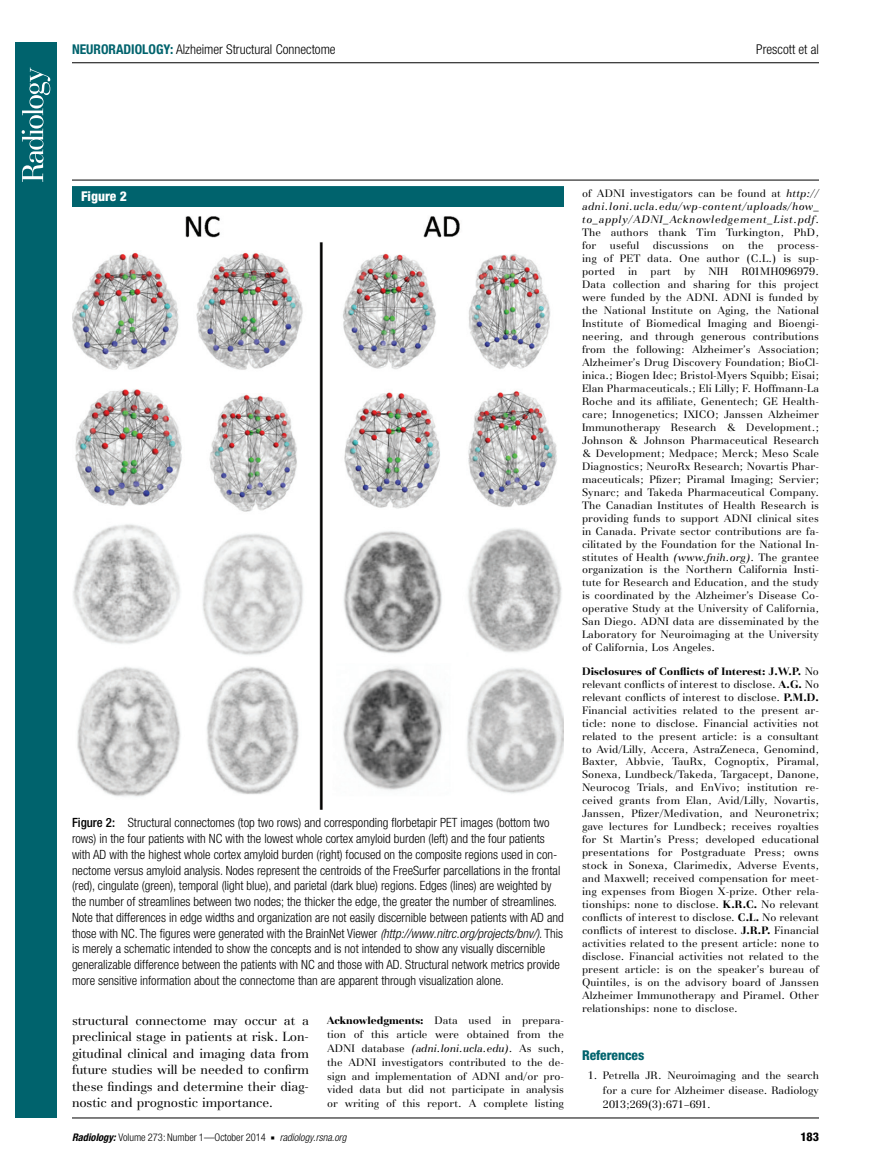
<style>
.page{position:relative;width:891px;height:1175px;background:#fff}
.page>*{position:absolute;margin:0;border:0;box-sizing:border-box;transform-origin:0 0}
.t1{font:300 condensed 13.5px "Helvetica Neue";color:#000}
.t2{font:800 condensed 13.5px "Helvetica Neue";color:#00636d}
.t3{font:800 condensed 13.5px "Helvetica Neue";color:#fff}
.t4{font:13.2px/16.5px "AT Basilia";letter-spacing:-.01em;color:#000;text-align:justify}
.t5{font:300 condensed 12.75px/15.8px "Helvetica Neue";color:#000}
.t6{font:800 condensed 12px "Helvetica Neue";color:#000}
.t7{font:10.8px/12.9px "AT Basilia";letter-spacing:.01em;color:#000;text-align:justify}
.t8{font:italic 10.8px/12.9px "AT Basilia";letter-spacing:.055em;color:#000;text-align:justify}
.t9{font:300 condensed 10.5px "Helvetica Neue";color:#000}
.s1{font-weight:700;color:#00636d}
.s2{font-weight:500}
.s3{font-style:italic}
.s4{font-weight:700}
.s5{font-style:normal}
.s6{font-weight:700;font-style:italic}
.s7{font-family:"Universal Newswith Comm Pi";font-weight:400;font-stretch:normal;font-size:6px}
</style>
<div class="page">
<hr style="left:72px;top:180px;width:747px;height:1px;background:#000">
<hr style="left:72px;top:1117px;width:747px;height:1px;background:#000">
<hr style="left:72px;top:62px;width:747px;height:1px;background:#000">
<div style="left:72px;top:186px;width:492px;height:21px;background:#00636d"></div>
<img style="left:73px;top:216px;width:490px;height:593px">
<div style="left:15px;top:42px;width:42px;height:1075px;background:#00636d"></div>
<svg style="left:22px;top:68px;width:28px;height:114px"></svg>
<p class="t1" style="left:72px;top:41px;width:265px"><span class="s1">NEURORADIOLOGY:</span> Alzheimer Structural Connectome</p>
<p class="t1" style="left:756px;top:41px;width:64px">Prescott et al</p>
<p class="t3" style="left:81px;top:188px;width:47px">Figure 2</p>
<p class="t5" style="left:72px;top:814px;width:493px"><span class="s2">Figure 2:</span> Structural connectomes (top two rows) and corresponding florbetapir PET images (bottom two rows) in the four patients with NC with the lowest whole cortex amyloid burden (left) and the four patients with AD with the highest whole cortex amyloid burden (right) focused on the composite regions used in con&shy;nectome versus amyloid analysis. Nodes represent the centroids of the FreeSurfer parcellations in the frontal (red), cingulate (green), temporal (light blue), and parietal (dark blue) regions. Edges (lines) are weighted by the number of streamlines between two nodes; the thicker the edge, the greater the number of streamlines.<br>Note that differences in edge widths and organization are not easily discernible between patients with AD and those with NC. The figures were generated with the BrainNet Viewer <span class="s3">(http://www.nitrc.org/projects/bnv/)</span>. This is merely a schematic intended to show the concepts and is not intended to show any visually discernible generalizable difference between the patients with NC and those with AD. Structural network metrics provide more sensitive information about the connectome than are apparent through visualization alone.</p>
<p class="t4" style="left:72px;top:1012px;width:239px">structural connectome may occur at a preclinical stage in patients at risk. Lon&shy;gitudinal clinical and imaging data from future studies will be needed to confirm these findings and determine their diag&shy;nostic and prognostic importance.</p>
<p class="t7" style="left:327px;top:1013px;width:239px;line-height:13.8px"><span class="s4">Acknowledgments:</span> Data used in prepara&shy;tion of this article were obtained from the ADNI database <span class="s3">(adni.loni.ucla.edu)</span>. As such, the ADNI investigators contributed to the de&shy;sign and implementation of ADNI and/or pro&shy;vided data but did not participate in analysis or writing of this report. A complete listing</p>
<p class="t8" style="left:582px;top:187px;width:239px"><span class="s5">of ADNI investigators can be found at</span> http:// adni.loni.ucla.edu/wp-content/uploads/how_ to_apply/ADNI_Acknowledgement_List.pdf<span class="s5">.<br>The authors thank Tim Turkington, PhD, for</span></p>
<p class="t7" style="left:610px;top:239px;width:31px">useful</p>
<p class="t7" style="left:653px;top:239px;width:57px">discussions</p>
<p class="t7" style="left:722px;top:239px;width:14px">on</p>
<p class="t7" style="left:748px;top:239px;width:17px">the</p>
<p class="t7" style="left:582px;top:239px;width:239px;text-indent:195px">process&shy;ing of PET data. One author (C.L.) is sup&shy;ported in part by NIH R01MH096979.<br>Data collection and sharing for this project were funded by the ADNI. ADNI is funded by the National Institute on Aging, the National Institute of Biomedical Imaging and Bioengi&shy;neering, and through generous contributions from the following: Alzheimer’s Association; Alzheimer’s Drug Discovery Foundation; BioCl&shy;inica.; Biogen Idec; Bristol-Myers Squibb; Eisai; Elan Pharmaceuticals.; Eli Lilly; F. Hoffmann-La Roche and its affiliate, Genentech; GE Health&shy;care; Innogenetics; IXICO; Janssen Alzheimer Immunotherapy Research &amp; Development.; Johnson &amp; Johnson Pharmaceutical Research &amp; Development; Medpace; Merck; Meso Scale Diagnostics; NeuroRx Research; Novartis Phar&shy;maceuticals; Pfizer; Piramal Imaging; Servier; Synarc; and Takeda Pharmaceutical Company.<br>The Canadian Institutes of Health Research is providing funds to support ADNI clinical sites in Canada. Private sector contributions are fa&shy;cilitated by the Foundation for the National In&shy;stitutes of Health <span class="s3">(www.fnih.org)</span>. The grantee organization is the Northern California Insti&shy;tute for Research and Education, and the study is coordinated by the Alzheimer’s Disease Co&shy;operative Study at the University of California, San Diego. ADNI data are disseminated by the Laboratory for Neuroimaging at the University of California, Los Angeles.</p>
<p class="t7" style="left:582px;top:664px;width:239px"><span class="s4">Disclosures of Conflicts of Interest: J.W.P.</span> No relevant conflicts of interest to disclose. <span class="s4">A.G.</span> No relevant conflicts of interest to disclose. <span class="s4">P.M.D.<br></span>Financial activities related to the present ar&shy;ticle: none to disclose. Financial activities not related to the present article: is a consultant to Avid/Lilly, Accera, AstraZeneca, Genomind, Baxter, Abbvie, TauRx, Cognoptix, Piramal, Sonexa, Lundbeck/Takeda, Targacept, Danone, Neurocog Trials, and EnVivo; institution re&shy;ceived grants from Elan, Avid/Lilly, Novartis, Janssen, Pfizer/Medivation, and Neuronetrix; gave lectures for Lundbeck; receives royalties for St Martin’s Press; developed educational presentations for Postgraduate Press; owns stock in Sonexa, Clarimedix, Adverse Events, and Maxwell; received compensation for meet&shy;ing expenses from Biogen X-prize. Other rela&shy;tionships: none to disclose. <span class="s4">K.R.C.</span> No relevant conflicts of interest to disclose. <span class="s4">C.L.</span> No relevant conflicts of interest to disclose. <span class="s4">J.R.P.</span> Financial activities related to the present article: none to disclose. Financial activities not related to the present article: is on the speaker’s bureau of Quintiles, is on the advisory board of Janssen Alzheimer Immunotherapy and Piramel. Other relationships: none to disclose.</p>
<p class="t2" style="left:582px;top:1046px;width:64px">References</p>
<p class="t7" style="left:603px;top:1068px;width:218px;line-height:14.2px;text-indent:-15px">1. Petrella JR. Neuroimaging and the search for a cure for Alzheimer disease. Radiology 2013;269(3):671–691.</p>
<p class="t9" style="left:72px;top:1130px;width:276px"><span class="s6">Radiology:</span> Volume 273: Number 1—October 2014 <span class="s7">n</span> <span class="s3">radiology.rsna.org</span></p>
<p class="t6" style="left:801px;top:1128px;width:20px">183</p>
</div>
